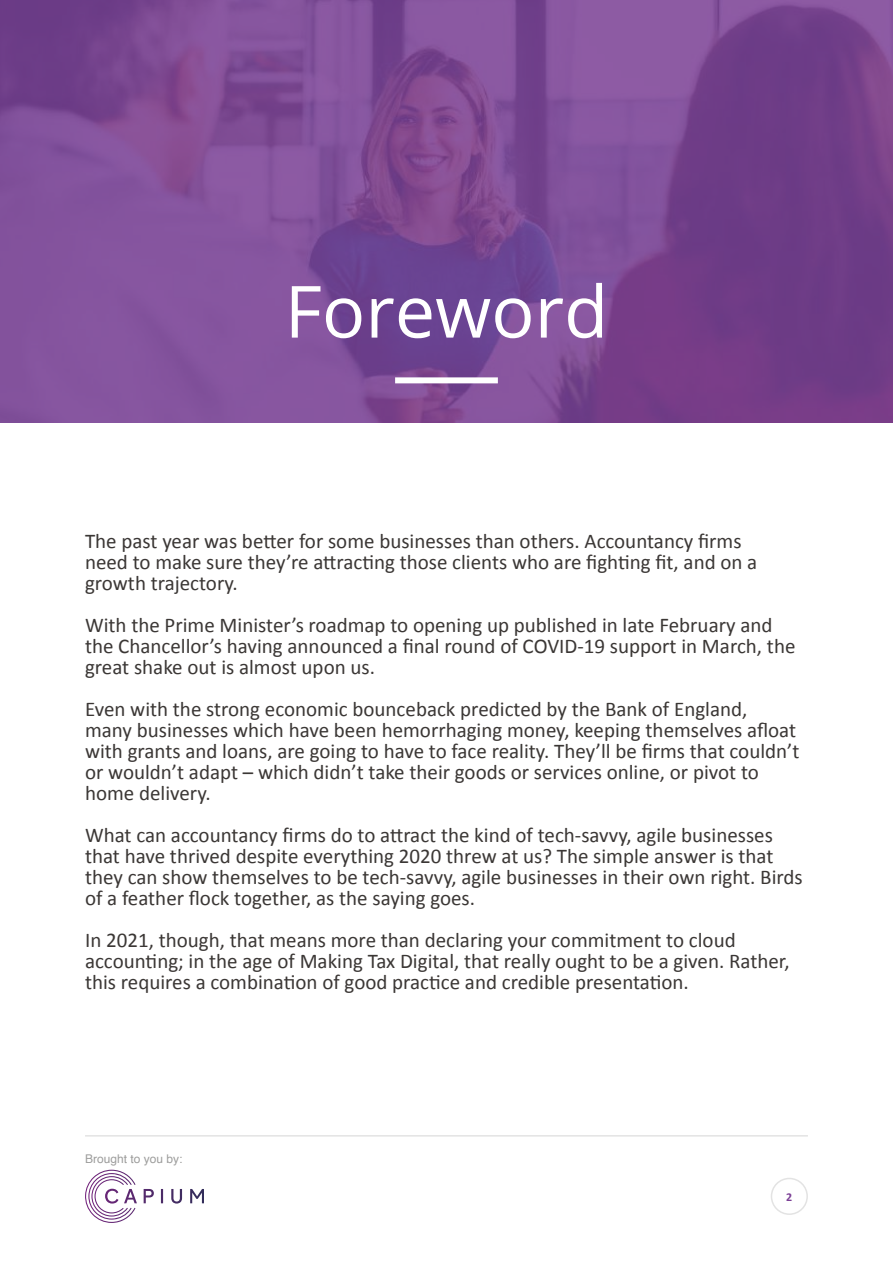
<style>
.page{position:relative;width:893px;height:1263px;background:#fff}
.page>*{position:absolute;margin:0;border:0;box-sizing:border-box;transform-origin:0 0}
.t1{font:72px "Open Sans";color:#fff}
.t2{font:21px/21px "Calibri";color:#3b3735}
.t3{font:12px "Helvetica";color:#9d9d9c}
.t4{font:700 12px "Calibri";color:#7c4096}
</style>
<div class="page">
<hr style="left:85px;top:1135px;width:723px;height:1px;background:#e3e3e3">
<svg style="left:85px;top:1170px;width:119px;height:53px"></svg>
<div style="left:771px;top:1178px;width:37px;height:37px;border:2px solid #e3e3e3;border-radius:50%"></div>
<svg style="left:0;top:0;width:893px;height:422px;background:#7c4a94"></svg>
<div style="left:395px;top:377px;width:103px;height:6px;background:#fff"></div>
<h1 class="t1" style="left:285px;top:262px;width:325px">Foreword</h1>
<p class="t2" style="left:85px;top:529px;width:674px">The past year was better for some businesses than others. Accountancy firms need to make sure they’re attracting those clients who are fighting fit, and on a growth trajectory.</p>
<p class="t2" style="left:85px;top:613px;width:712px">With the Prime Minister’s roadmap to opening up published in late February and the Chancellor’s having announced a final round of COVID-19 support in March, the great shake out is almost upon us.</p>
<p class="t2" style="left:85px;top:697px;width:716px">Even with the strong economic bounceback predicted by the Bank of England, many businesses which have been hemorrhaging money, keeping themselves afloat with grants and loans, are going to have to face reality. They’ll be firms that couldn’t or wouldn’t adapt – which didn’t take their goods or services online, or pivot to home delivery.</p>
<p class="t2" style="left:85px;top:823px;width:719px">What can accountancy firms do to attract the kind of tech-savvy, agile businesses that have thrived despite everything 2020 threw at us? The simple answer is that they can show themselves to be tech-savvy, agile businesses in their own right. Birds of a feather flock together, as the saying goes.</p>
<p class="t2" style="left:85px;top:928px;width:706px">In 2021, though, that means more than declaring your commitment to cloud accounting; in the age of Making Tax Digital, that really ought to be a given. Rather, this requires a combination of good practice and credible presentation.</p>
<p class="t3" style="left:85px;top:1149px;width:99px">Brought to you by:</p>
<p class="t4" style="left:786px;top:1189px;width:8px">2</p>
</div>
